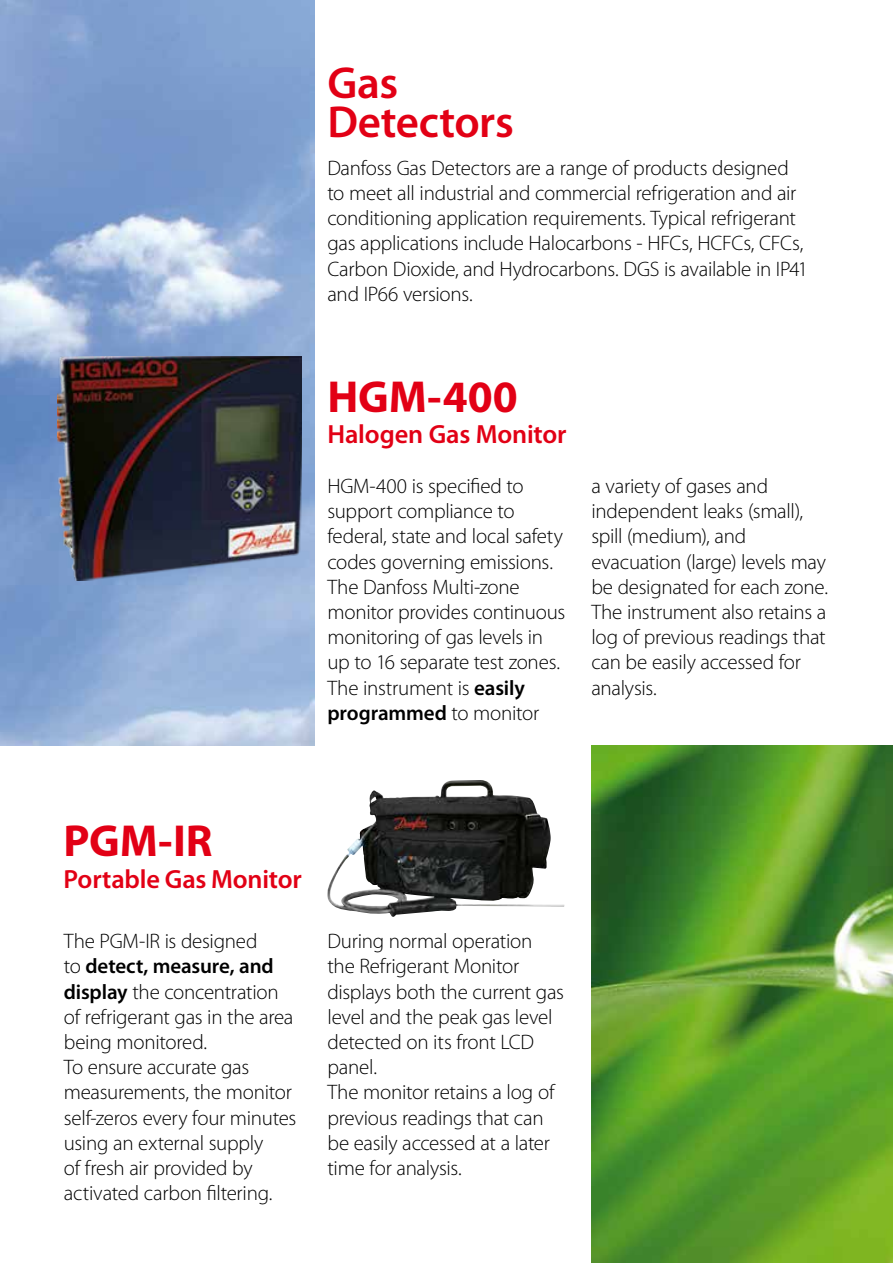
<style>
.page{position:relative;width:893px;height:1263px;background:#fff}
.page>*{position:absolute;margin:0;border:0;box-sizing:border-box;transform-origin:0 0}
.t1{font:700 45px "Myriad Pro";letter-spacing:-.005em;color:#e20015}
.t2{font:600 45px/39px "Myriad Pro";letter-spacing:-.005em;color:#e20015}
.t3{font:600 26.4px "Myriad Pro";letter-spacing:-.005em;color:#e20015}
.t4{font:300 21px/25.2px "Myriad Pro";letter-spacing:-.015em;color:#000}
.s1{font-weight:600}
</style>
<div class="page">
<img style="left:0;top:0;width:315px;height:745px">
<img style="left:57px;top:357px;width:245px;height:223px">
<img style="left:327px;top:780px;width:237px;height:137px">
<img style="left:591px;top:745px;width:302px;height:518px">
<h1 class="t2" style="left:327px;top:62px;width:188px">Gas<br>Detectors</h1>
<p class="t4" style="left:327px;top:156px;width:482px">Danfoss Gas Detectors are a range of products designed to meet all industrial and commercial refrigeration and air conditioning application requirements. Typical refrigerant gas applications include Halocarbons - HFCs, HCFCs, CFCs, Carbon Dioxide, and Hydrocarbons. DGS is available in IP41 and IP66 versions.</p>
<h1 class="t1" style="left:327px;top:367px;width:192px">HGM-400</h1>
<p class="t3" style="left:327px;top:418px;width:241px">Halogen Gas Monitor</p>
<p class="t4" style="left:327px;top:474px;width:239px">HGM-400 is specified to support compliance to federal, state and local safety codes governing emissions.<br>The Danfoss Multi-zone monitor provides continuous monitoring of gas levels in up to 16 separate test zones.<br>The instrument is <span class="s1">easily programmed</span> to monitor</p>
<p class="t4" style="left:591px;top:474px;width:238px">a variety of gases and independent leaks (small), spill (medium), and evacuation (large) levels may be designated for each zone.<br>The instrument also retains a log of previous readings that can be easily accessed for analysis.</p>
<h1 class="t1" style="left:64px;top:812px;width:151px">PGM-IR</h1>
<p class="t3" style="left:64px;top:862px;width:240px">Portable Gas Monitor</p>
<p class="t4" style="left:64px;top:929px;width:234px">The PGM-IR is designed<br>to <span class="s1">detect, measure, and display</span> the concentration of refrigerant gas in the area being monitored.<br>To ensure accurate gas measurements, the monitor self-zeros every four minutes using an external supply<br>of fresh air provided by activated carbon filtering.</p>
<p class="t4" style="left:327px;top:929px;width:238px">During normal operation the Refrigerant Monitor displays both the current gas level and the peak gas level detected on its front LCD panel.<br>The monitor retains a log of previous readings that can be easily accessed at a later time for analysis.</p>
</div>
